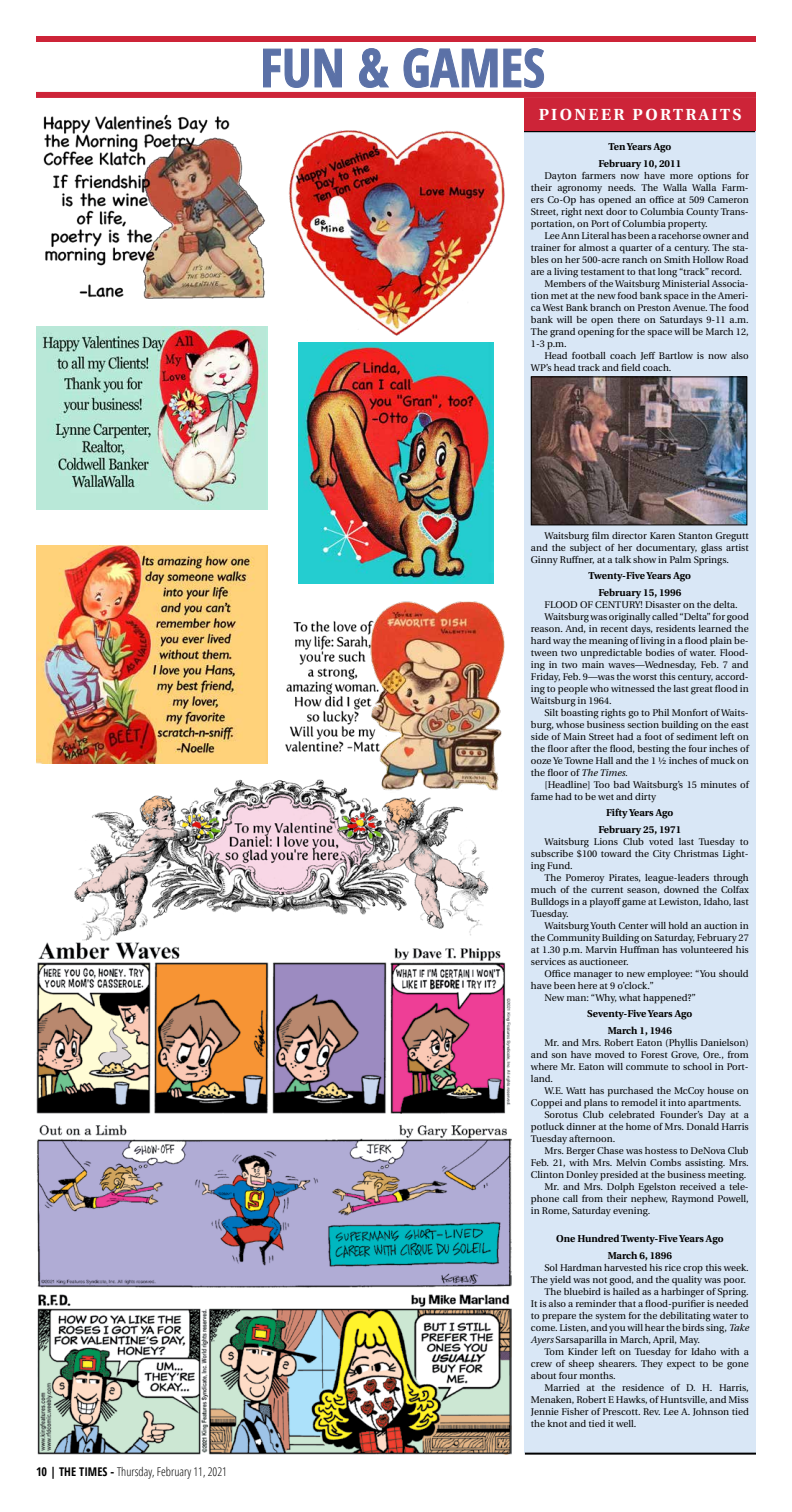
<style>
.page{position:relative;width:792px;height:1512px;background:#fff}
.page>*{position:absolute;margin:0;border:0;box-sizing:border-box;transform-origin:0 0}
.t1{font:700 condensed 53px "Open Sans";color:#5b71a7}
.t2{font:700 16px "Heuristica";letter-spacing:.15em;color:#fff}
.t3{font:300 condensed 12px "Open Sans";color:#000}
.t4{font:700 10px/16.5px "Heuristica";color:#000;text-align:center}
.t5{font:9.7px/12px "Heuristica";color:#000;text-align:justify}
.s1{font-weight:700}
.s2{font-style:italic}
</style>
<div class="page">
<div style="left:36px;top:36px;width:720px;height:6px;background:#cd2438"></div>
<div style="left:36px;top:92px;width:720px;height:6px;background:#cd2438"></div>
<svg style="left:263px;top:48px;width:79px;height:40px"></svg>
<svg style="left:359px;top:48px;width:30px;height:40px"></svg>
<svg style="left:403px;top:48px;width:142px;height:40px"></svg>
<div style="left:525px;top:130px;width:231px;height:1323px;background:#d9e7f6"></div>
<hr style="left:525px;top:1453px;width:231px;height:2px;background:#000">
<hr style="left:524px;top:130px;width:231px;height:2px;background:#000">
<div style="left:524px;top:98px;width:232px;height:33px;background:#cd2438"></div>
<img style="left:36px;top:942px;width:475px;height:171px">
<img style="left:37px;top:1124px;width:475px;height:164px">
<img style="left:37px;top:1294px;width:475px;height:161px">
<img style="left:533px;top:379px;width:212px;height:144px">
<div style="left:531px;top:377px;width:216px;height:148px;border:1px solid #000"></div>
<img style="left:289px;top:130px;width:216px;height:206px">
<img style="left:36px;top:327px;width:232px;height:183px">
<img style="left:299px;top:343px;width:194px;height:240px">
<img style="left:43px;top:114px;width:222px;height:185px">
<img style="left:62px;top:779px;width:435px;height:169px">
<img style="left:36px;top:546px;width:232px;height:217px">
<img style="left:280px;top:583px;width:225px;height:210px">
<h1 class="t1" style="left:260px;top:31px;width:286px">FUN &amp; GAMES</h1>
<h2 class="t2" style="left:539px;top:102px;width:204px">PIONEER PORTRAITS</h2>
<p class="t4" style="left:598px;top:138px;width:85px">Ten Years Ago<br>February 10, 2011</p>
<p class="t5" style="left:531px;top:169px;width:219px;text-indent:14px">Dayton farmers now have more options for their agronomy needs. The Walla Walla Farm&shy;ers Co-Op has opened an office at 509 Cameron Street, right next door to Columbia County Trans&shy;portation, on Port of Columbia property.</p>
<p class="t5" style="left:544px;top:229px;width:206px">Lee Ann Literal has been a racehorse owner and</p>
<p class="t5" style="left:531px;top:241px;width:219px">trainer for almost a quarter of a century. The sta-</p>
<p class="t5" style="left:531px;top:253px;width:219px">bles on her 500-acre ranch on Smith Hollow Road</p>
<p class="t5" style="left:531px;top:265px;width:213px">are a living testament to that long “track” record.</p>
<p class="t5" style="left:544px;top:277px;width:206px">Members of the Waitsburg Ministerial Associa-</p>
<p class="t5" style="left:531px;top:289px;width:219px">tion met at the new food bank space in the Ameri-</p>
<p class="t5" style="left:531px;top:301px;width:219px">ca West Bank branch on Preston Avenue. The food</p>
<p class="t5" style="left:531px;top:313px;width:219px">bank will be open there on Saturdays 9-11 a.m.</p>
<p class="t5" style="left:531px;top:325px;width:219px">The grand opening for the space will be March 12,</p>
<p class="t5" style="left:531px;top:337px;width:37px">1-3 p.m.</p>
<p class="t5" style="left:544px;top:349px;width:206px">Head football coach Jeff Bartlow is now also</p>
<p class="t5" style="left:531px;top:361px;width:142px">WP’s head track and field coach.</p>
<p class="t3" style="left:36px;top:1464px;width:193px"><span class="s1">10 | THE TIMES -</span> Thursday, February 11, 2021</p>
<p class="t5" style="left:531px;top:529px;width:219px;text-indent:14px">Waitsburg film director Karen Stanton Gregutt and the subject of her documentary, glass artist Ginny Ruffner, at a talk show in Palm Springs.</p>
<p class="t4" style="left:589px;top:567px;width:104px">Twenty-Five Years Ago<br>February 15, 1996</p>
<p class="t5" style="left:544px;top:598px;width:195px">FLOOD OF CENTURY! Disaster on the delta.</p>
<p class="t5" style="left:544px;top:610px;width:206px">Waitsburg was originally called “Delta” for good</p>
<p class="t5" style="left:531px;top:622px;width:219px">reason. And, in recent days, residents learned the</p>
<p class="t5" style="left:531px;top:634px;width:219px">hard way the meaning of living in a flood plain be-</p>
<p class="t5" style="left:531px;top:646px;width:219px">tween two unpredictable bodies of water. Flood-</p>
<p class="t5" style="left:531px;top:658px;width:219px">ing in two main waves—Wednesday, Feb. 7 and</p>
<p class="t5" style="left:531px;top:670px;width:219px">Friday, Feb. 9—was the worst this century, accord-</p>
<p class="t5" style="left:531px;top:682px;width:219px">ing to people who witnessed the last great flood in</p>
<p class="t5" style="left:531px;top:694px;width:82px">Waitsburg in 1964.</p>
<p class="t5" style="left:544px;top:706px;width:206px">Silt boasting rights go to Phil Monfort of Waits-</p>
<p class="t5" style="left:531px;top:718px;width:219px">burg, whose business section building on the east</p>
<p class="t5" style="left:531px;top:730px;width:219px">side of Main Street had a foot of sediment left on</p>
<p class="t5" style="left:531px;top:742px;width:219px">the floor after the flood, besting the four inches of</p>
<p class="t5" style="left:531px;top:754px;width:219px">ooze Ye Towne Hall and the 1 ½ inches of muck on</p>
<p class="t5" style="left:531px;top:766px;width:98px">the floor of <span class="s2">The Times.</span></p>
<p class="t5" style="left:544px;top:778px;width:206px">[Headline] Too bad Waitsburg’s 15 minutes of</p>
<p class="t5" style="left:531px;top:790px;width:126px">fame had to be wet and dirty</p>
<p class="t4" style="left:598px;top:804px;width:85px">Fifty Years Ago<br>February 25, 1971</p>
<p class="t5" style="left:531px;top:835px;width:219px;text-indent:14px">Waitsburg Lions Club voted last Tuesday to subscribe $100 toward the City Christmas Light&shy;ing Fund.</p>
<p class="t5" style="left:531px;top:871px;width:219px;text-indent:14px">The Pomeroy Pirates, league-leaders through much of the current season, downed the Colfax Bulldogs in a playoff game at Lewiston, Idaho, last Tuesday.</p>
<p class="t5" style="left:531px;top:919px;width:219px;text-indent:14px">Waitsburg Youth Center will hold an auction in the Community Building on Saturday, February 27 at 1.30 p.m. Marvin Huffman has volunteered his services as auctioneer.</p>
<p class="t5" style="left:544px;top:967px;width:206px">Office manager to new employee: “You should</p>
<p class="t5" style="left:531px;top:979px;width:124px">have been here at 9 o’clock.”</p>
<p class="t5" style="left:544px;top:991px;width:153px">New man: “Why, what happened?”</p>
<p class="t4" style="left:587px;top:1005px;width:107px">Seventy-Five Years Ago<br>March 1, 1946</p>
<p class="t5" style="left:531px;top:1036px;width:219px;text-indent:14px">Mr. and Mrs. Robert Eaton (Phyllis Danielson) and son have moved to Forest Grove, Ore., from where Mr. Eaton will commute to school in Port&shy;land.</p>
<p class="t5" style="left:544px;top:1084px;width:206px">W.E. Watt has purchased the McCoy house on</p>
<p class="t5" style="left:531px;top:1096px;width:212px">Coppei and plans to remodel it into apartments.</p>
<p class="t5" style="left:544px;top:1108px;width:206px">Sorotus Club celebrated Founder’s Day at a</p>
<p class="t5" style="left:531px;top:1120px;width:219px">potluck dinner at the home of Mrs. Donald Harris</p>
<p class="t5" style="left:531px;top:1132px;width:86px">Tuesday afternoon.</p>
<p class="t5" style="left:544px;top:1144px;width:206px">Mrs. Berger Chase was hostess to DeNova Club</p>
<p class="t5" style="left:531px;top:1156px;width:219px">Feb. 21, with Mrs. Melvin Combs assisting. Mrs.</p>
<p class="t5" style="left:531px;top:1168px;width:217px">Clinton Donley presided at the business meeting.</p>
<p class="t5" style="left:544px;top:1180px;width:206px">Mr. and Mrs. Dolph Egelston received a tele-</p>
<p class="t5" style="left:531px;top:1192px;width:219px">phone call from their nephew, Raymond Powell,</p>
<p class="t5" style="left:531px;top:1204px;width:121px">in Rome, Saturday evening.</p>
<p class="t4" style="left:556px;top:1230px;width:169px">One Hundred Twenty-Five Years Ago<br>March 6, 1896</p>
<p class="t5" style="left:544px;top:1261px;width:206px">Sol Hardman harvested his rice crop this week.</p>
<p class="t5" style="left:531px;top:1273px;width:217px">The yield was not good, and the quality was poor.</p>
<p class="t5" style="left:544px;top:1285px;width:206px">The bluebird is hailed as a harbinger of Spring.</p>
<p class="t5" style="left:531px;top:1297px;width:219px">It is also a reminder that a flood-purifier is needed</p>
<p class="t5" style="left:531px;top:1309px;width:219px">to prepare the system for the debilitating water to</p>
<p class="t5" style="left:531px;top:1321px;width:219px">come. Listen, and you will hear the birds sing, <span class="s2">Take</span></p>
<p class="t5" style="left:531px;top:1333px;width:171px"><span class="s2">Ayers</span> Sarsaparilla in March, April, May.</p>
<p class="t5" style="left:544px;top:1345px;width:206px">Tom Kinder left on Tuesday for Idaho with a</p>
<p class="t5" style="left:531px;top:1357px;width:219px">crew of sheep shearers. They expect to be gone</p>
<p class="t5" style="left:531px;top:1369px;width:86px">about four months.</p>
<p class="t5" style="left:544px;top:1381px;width:206px">Married at the residence of D. H. Harris,</p>
<p class="t5" style="left:531px;top:1393px;width:219px">Menaken, Robert E Hawks, of Huntsville, and Miss</p>
<p class="t5" style="left:531px;top:1405px;width:219px">Jennie Fisher of Prescott. Rev. Lee A. Johnson tied</p>
<p class="t5" style="left:531px;top:1417px;width:107px">the knot and tied it well.</p>
</div>
